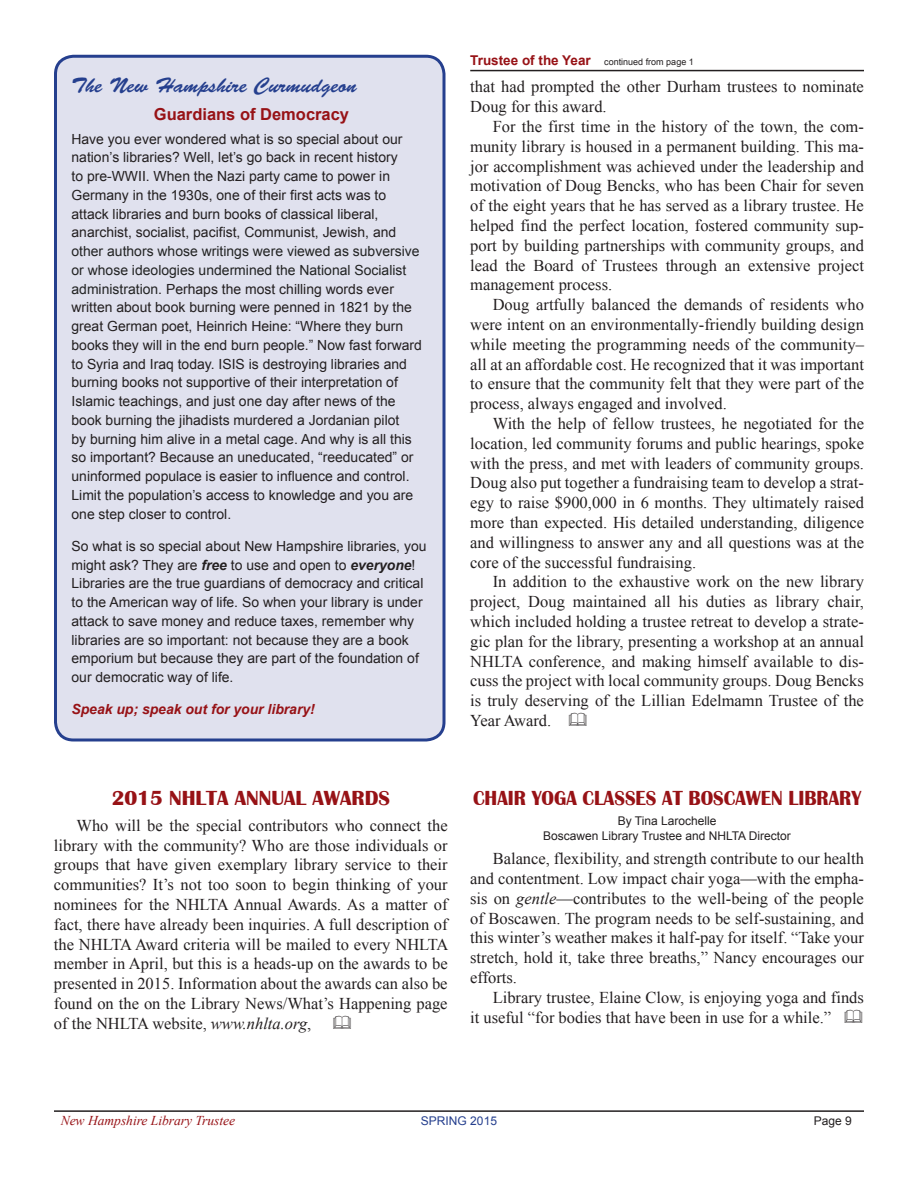
<style>
.page{position:relative;width:918px;height:1188px;background:#fff}
.page>*{position:absolute;margin:0;border:0;box-sizing:border-box;transform-origin:0 0}
.t1{font:700 21px "Britannic";color:#971216;scale:.92 1}
.t2{font:21px "Brush Script Std";color:#253f8e}
.t3{font:700 21px "Britannic";color:#971216}
.t4{font:16.5px/19.8px "Times New Roman";color:#231f20;text-align:justify}
.t5{font:700 16.5px "Arial";color:#971216}
.t6{font:13.95px/18.8px "Arial";color:#231f20}
.t7{font:italic 700 13.95px "Arial";color:#971216}
.t8{font:italic 13.5px "Times New Roman";color:#971216}
.t9{font:12px/14.4px "Arial";color:#231f20;text-align:center}
.t10{font:12px "Arial";color:#253f8e}
.t11{font:9px "Arial";color:#231f20}
.s1{color:#222323}
.s2{font-weight:700;font-style:italic}
.s3{font-weight:700;font-size:13.5px;color:#971216}
.s4{font-style:italic}
</style>
<div class="page">
<hr style="left:54px;top:1110px;width:810px;height:2px;background:#231f20">
<hr style="left:470px;top:70px;width:394px;height:1px;background:#231f20">
<div style="left:56px;top:56px;width:388px;height:684px;background:#e0e1ee;border-radius:18px"></div>
<div style="left:54px;top:55px;width:392px;height:686px;border:3px solid #253f8e;border-radius:18px"></div>
<p class="t2" style="left:71px;top:73px;width:287px">The New Hampshire Curmudgeon</p>
<p class="t5" style="left:154px;top:104px;width:197px">Guardians of Democracy</p>
<p class="t6" style="left:71px;top:130px;width:333px">Have you ever wondered what is so special about our nation’s libraries? Well, let’s go back in recent history to pre-WWII. When the Nazi party came to power in Germany in the 1930s, one of their first acts was to attack libraries and burn books of classical liberal, anarchist, socialist, pacifist, Communist, Jewish, and</p>
<p class="t6" style="left:71px;top:242px;width:352px"><span class="s1">other authors whose writings were viewed as subversive or whose ideologies undermined the National Socialist administration</span>. Perhaps the most chilling words ever written about book burning were penned in 1821 by the great German poet, Heinrich Heine: “Where they burn books they will in the end burn people.” Now fast forward to Syria and Iraq today. ISIS is destroying libraries and burning books not supportive of their interpretation of Islamic teachings, and just one day after news of the book burning the jihadists murdered a Jordanian pilot<br>by burning him alive in a metal cage. And why is all this so important? Because an uneducated, “reeducated” or uninformed populace is easier to influence and control.<br>Limit the population’s access to knowledge and you are one step closer to control.</p>
<p class="t6" style="left:71px;top:537px;width:357px">So what is so special about New Hampshire libraries, you might ask? They are <span class="s2">free</span> to use and open to <span class="s2">everyone</span>!<br>Libraries are the true guardians of democracy and critical to the American way of life. So when your library is under attack to save money and reduce taxes, remember why libraries are so important: not because they are a book emporium but because they are part of the foundation of our democratic way of life.</p>
<p class="t7" style="left:71px;top:700px;width:245px">Speak up; speak out for your library!</p>
<p class="t11" style="left:470px;top:56px;width:225px"><span class="s3">Trustee of the Year</span> continued from page 1</p>
<p class="t4" style="left:470px;top:77px;width:395px">that had prompted the other Durham trustees to nominate<br>Doug for this award.</p>
<p class="t4" style="left:470px;top:116px;width:395px;text-indent:23px">For the first time in the history of the town, the com&shy;munity library is housed in a permanent building. This ma&shy;jor accomplishment was achieved under the leadership and motivation of Doug Bencks, who has been Chair for seven of the eight years that he has served as a library trustee. He helped find the perfect location, fostered community sup&shy;port by building partnerships with community groups, and lead the Board of Trustees through an extensive project management process.</p>
<p class="t4" style="left:470px;top:295px;width:395px;text-indent:22px">Doug artfully balanced the demands of residents who were intent on an environmentally-friendly building design while meeting the programming needs of the community– all at an affordable cost. He recognized that it was important to ensure that the community felt that they were part of the process, always engaged and involved.</p>
<p class="t4" style="left:470px;top:413px;width:395px;text-indent:23px">With the help of fellow trustees, he negotiated for the location, led community forums and public hearings, spoke with the press, and met with leaders of community groups.<br>Doug also put together a fundraising team to develop a strat&shy;egy to raise $900,000 in 6 months. They ultimately raised more than expected. His detailed understanding, diligence and willingness to answer any and all questions was at the core of the successful fundraising.</p>
<p class="t4" style="left:470px;top:572px;width:395px;text-indent:23px">In addition to the exhaustive work on the new library project, Doug maintained all his duties as library chair, which included holding a trustee retreat to develop a strate&shy;gic plan for the library, presenting a workshop at an annual NHLTA conference, and making himself available to dis&shy;cuss the project with local community groups. Doug Bencks is truly deserving of the Lillian Edelmamn Trustee of the Year Award.</p>
<p class="t3" style="left:112px;top:786px;width:280px">2015 NHLTA ANNUAL AWARDS</p>
<p class="t4" style="left:54px;top:815px;width:396px;text-indent:23px">Who will be the special contributors who connect the library with the community? Who are those individuals or groups that have given exemplary library service to their communities? It’s not too soon to begin thinking of your nominees for the NHLTA Annual Awards. As a matter of fact, there have already been inquiries. A full description of the NHLTA Award criteria will be mailed to every NHLTA member in April, but this is a heads-up on the awards to be presented in 2015. Information about the awards can also be found on the on the Library News/What’s Happening page of the NHLTA website, <span class="s4">www.nhlta.org</span>,</p>
<p class="t1" style="left:473px;top:786px;width:275px">CHAIR YOGA CLASS ES AT BOSCAW</p>
<p class="t1" style="left:761px;top:786px;width:109px">EN LIBRARY</p>
<p class="t9" style="left:543px;top:814px;width:249px">By Tina Larochelle<br>Boscawen Library Trustee and NHLTA Director</p>
<p class="t4" style="left:470px;top:849px;width:395px;text-indent:23px">Balance, flexibility, and strength contribute to our health and contentment. Low impact chair yoga—with the empha&shy;sis on <span class="s4">gentle</span>—contributes to the well-being of the people of Boscawen. The program needs to be self-sustaining, and this winter’s weather makes it half-pay for itself. “Take your stretch, hold it, take three breaths,” Nancy encourages our efforts.</p>
<p class="t4" style="left:470px;top:987px;width:395px;text-indent:22px">Library trustee, Elaine Clow, is enjoying yoga and finds it useful “for bodies that have been in use for a while.”</p>
<p class="t8" style="left:61px;top:1112px;width:176px">New Hampshire Library Trustee</p>
<p class="t10" style="left:421px;top:1113px;width:78px">SPRING 2015</p>
<p class="t9" style="left:814px;top:1114px;width:40px">Page 9</p>
</div>
